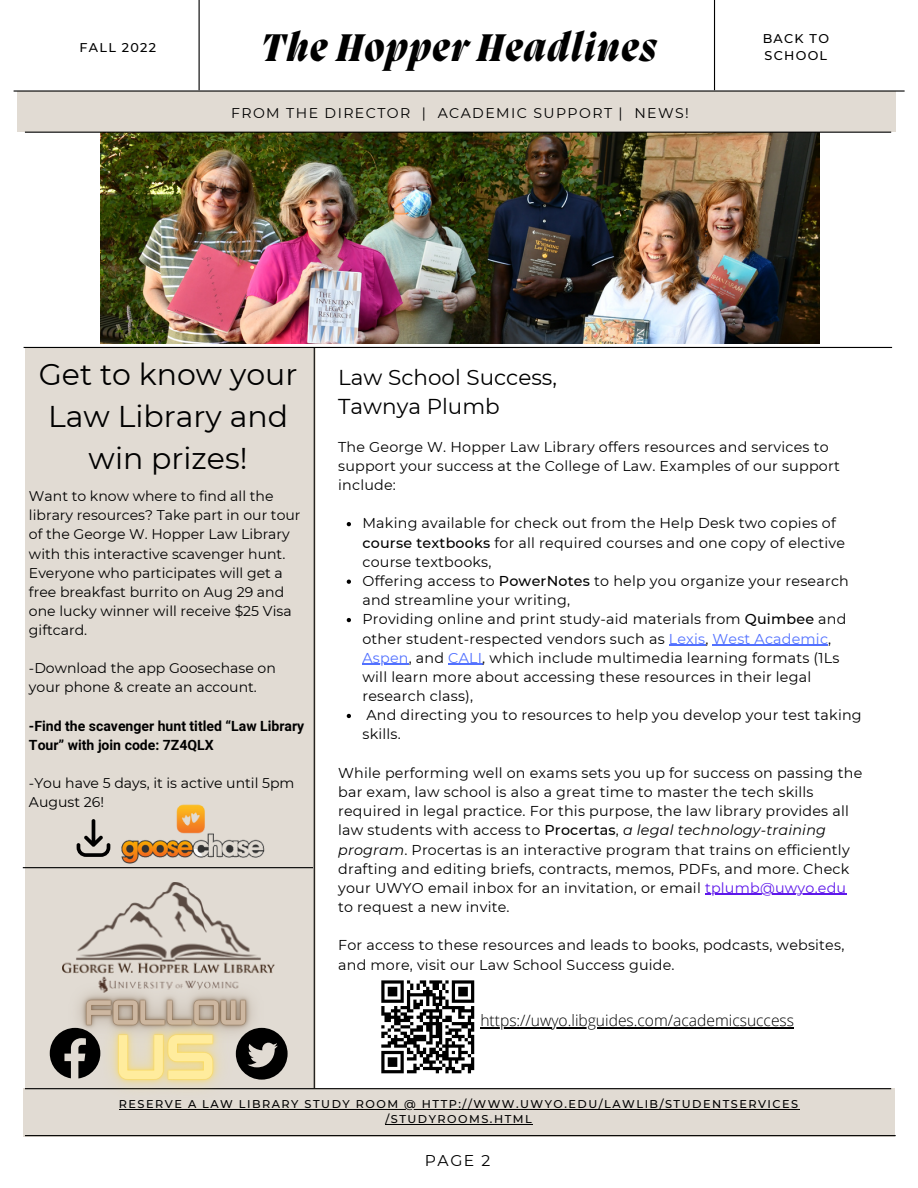
<style>
.page{position:relative;width:918px;height:1188px;background:#fff}
.page>*{position:absolute;margin:0;border:0;box-sizing:border-box;transform-origin:0 0}
.t1{font:italic 800 39.45px "Migra";letter-spacing:.04em;color:#000}
.t2{font:30px/41.7px "Montserrat";color:#000;text-align:center}
.t3{font:21.45px/29.2px "Montserrat";color:#000}
.t4{font:300 15.6px "Open Sans";color:#000}
.t5{font:15.6px "Montserrat";color:#000}
.t6{font:14.25px/19.2px "Montserrat";letter-spacing:.015em;color:#000}
.t7{font:14.1px/19.2px "Montserrat";color:#000}
.t8{font:700 14.1px/19.2px "Mardoto";color:#000}
.t9{font:14.1px "Montserrat";letter-spacing:.1em;color:#000}
.t10{font:500 12.75px/17px "Montserrat";letter-spacing:.1em;color:#000}
.t11{font:500 11.25px/15px "Montserrat";letter-spacing:.13em;color:#000;text-align:center}
.s1{font-weight:500}
.s2{color:#5271ff}
.s3{font-style:italic}
.s4{color:#5e17eb}
</style>
<div class="page">
<img style="left:101px;top:133px;width:719px;height:210px">
<div style="left:17px;top:92px;width:879px;height:40px;background:#e1dbd3"></div>
<hr style="left:14px;top:90px;width:891px;height:2px;background:#000">
<hr style="left:199px;top:0;width:1px;height:90px;background:#000">
<hr style="left:714px;top:0;width:1px;height:90px;background:#000">
<hr style="left:25px;top:132px;width:866px;height:1px;background:#000">
<div style="left:25px;top:348px;width:290px;height:744px;background:#e1dbd3"></div>
<div style="left:23px;top:1088px;width:872px;height:49px;background:#e1dbd3"></div>
<hr style="left:25px;top:1135px;width:871px;height:1px;background:#000">
<hr style="left:25px;top:1088px;width:866px;height:1px;background:#000">
<hr style="left:314px;top:348px;width:1px;height:740px;background:#000">
<hr style="left:24px;top:347px;width:868px;height:1px;background:#000">
<svg style="left:381px;top:980px;width:94px;height:94px"></svg>
<img style="left:76px;top:882px;width:185px;height:80px">
<svg style="left:50px;top:1043px;width:31px;height:35px"></svg>
<svg style="left:252px;top:1035px;width:36px;height:45px"></svg>
<svg style="left:77px;top:819px;width:33px;height:38px"></svg>
<img style="left:121px;top:804px;width:144px;height:60px">
<hr style="left:23px;top:867px;width:290px;height:1px;background:#000">
<svg style="left:347px;top:522px;width:4px;height:4px"></svg>
<svg style="left:347px;top:580px;width:4px;height:4px"></svg>
<svg style="left:347px;top:618px;width:4px;height:4px"></svg>
<hr style="left:669px;top:645px;width:36px;height:1px;background:#5271ff">
<hr style="left:713px;top:645px;width:115px;height:1px;background:#5271ff">
<hr style="left:362px;top:664px;width:47px;height:1px;background:#5271ff">
<hr style="left:448px;top:664px;width:34px;height:1px;background:#5271ff">
<svg style="left:347px;top:714px;width:4px;height:4px"></svg>
<hr style="left:705px;top:894px;width:141px;height:1px;background:#5e17eb">
<hr style="left:119px;top:1109px;width:681px;height:1px;background:#000">
<hr style="left:385px;top:1124px;width:148px;height:1px;background:#000">
<hr style="left:480px;top:1027px;width:314px;height:2px;background:#000">
<img style="left:52px;top:962px;width:228px;height:102px">
<img style="left:81px;top:987px;width:171px;height:103px">
<h1 class="t1" style="left:261px;top:29px;width:397px">The Hopper Headlines</h1>
<p class="t10" style="left:80px;top:38px;width:78px">FALL 2022</p>
<p class="t10" style="left:763px;top:30px;width:68px">BACK TO<br>SCHOOL</p>
<p class="t9" style="left:231px;top:105px;width:459px">FROM THE DIRECTOR | ACADEMIC SUPPORT | NEWS!</p>
<h2 class="t2" style="left:39px;top:354px;width:260px">Get to know your<br>Law Library and win prizes!</h2>
<p class="t7" style="left:29px;top:487px;width:273px">Want to know where to find all the library resources? Take part in our tour of the George W. Hopper Law Library with this interactive scavenger hunt.<br>Everyone who participates will get a free breakfast burrito on Aug 29 and one lucky winner will receive $25 Visa giftcard.</p>
<p class="t7" style="left:29px;top:659px;width:248px">-Download the app Goosechase on your phone &amp; create an account.</p>
<p class="t8" style="left:29px;top:716px;width:277px">-Find the scavenger hunt titled “Law Library<br>Tour” with join code: 7Z4QLX</p>
<p class="t7" style="left:29px;top:773px;width:267px">-You have 5 days, it is active until 5pm<br>August 26!</p>
<h3 class="t3" style="left:338px;top:363px;width:220px">Law School Success,<br>Tawnya Plumb</h3>
<p class="t6" style="left:338px;top:437px;width:503px">The George W. Hopper Law Library offers resources and services to support your success at the College of Law. Examples of our support include:</p>
<p class="t6" style="left:362px;top:514px;width:501px">Making available for check out from the Help Desk two copies of <span class="s1">course textbooks</span> for all required courses and one copy of elective course textbooks,<br>Offering access to <span class="s1">PowerNotes</span> to help you organize your research and streamline your writing,<br>Providing online and print study-aid materials from <span class="s1">Quimbee</span> and other student-respected vendors such as <span class="s2">Lexis</span>, <span class="s2">West Academic</span>, <span class="s2">Aspen</span>, and <span class="s2">CALI</span>, which include multimedia learning formats (1Ls will learn more about accessing these resources in their legal research class),<br>And directing you to resources to help you develop your test taking skills.</p>
<p class="t6" style="left:338px;top:763px;width:526px">While performing well on exams sets you up for success on passing the bar exam, law school is also a great time to master the tech skills required in legal practice. For this purpose, the law library provides all law students with access to <span class="s1">Procertas</span>, <span class="s3">a legal technology-training program</span>. Procertas is an interactive program that trains on efficiently drafting and editing briefs, contracts, memos, PDFs, and more. Check your UWYO email inbox for an invitation, or email <span class="s4">tplumb@uwyo.edu </span>to request a new invite.</p>
<p class="t6" style="left:338px;top:936px;width:508px">For access to these resources and leads to books, podcasts, websites, and more, visit our Law School Success guide.</p>
<p class="t4" style="left:480px;top:1010px;width:315px">https://uwyo.libguides.com/academicsuccess</p>
<p class="t11" style="left:119px;top:1096px;width:681px">RESERVE A LAW LIBRARY STUDY ROOM @ HTTP://WWW.UWYO.EDU/LAWLIB/STUDENTSERVICES /STUDYROOMS.HTML</p>
<p class="t5" style="left:425px;top:1151px;width:67px">PAGE 2</p>
</div>
